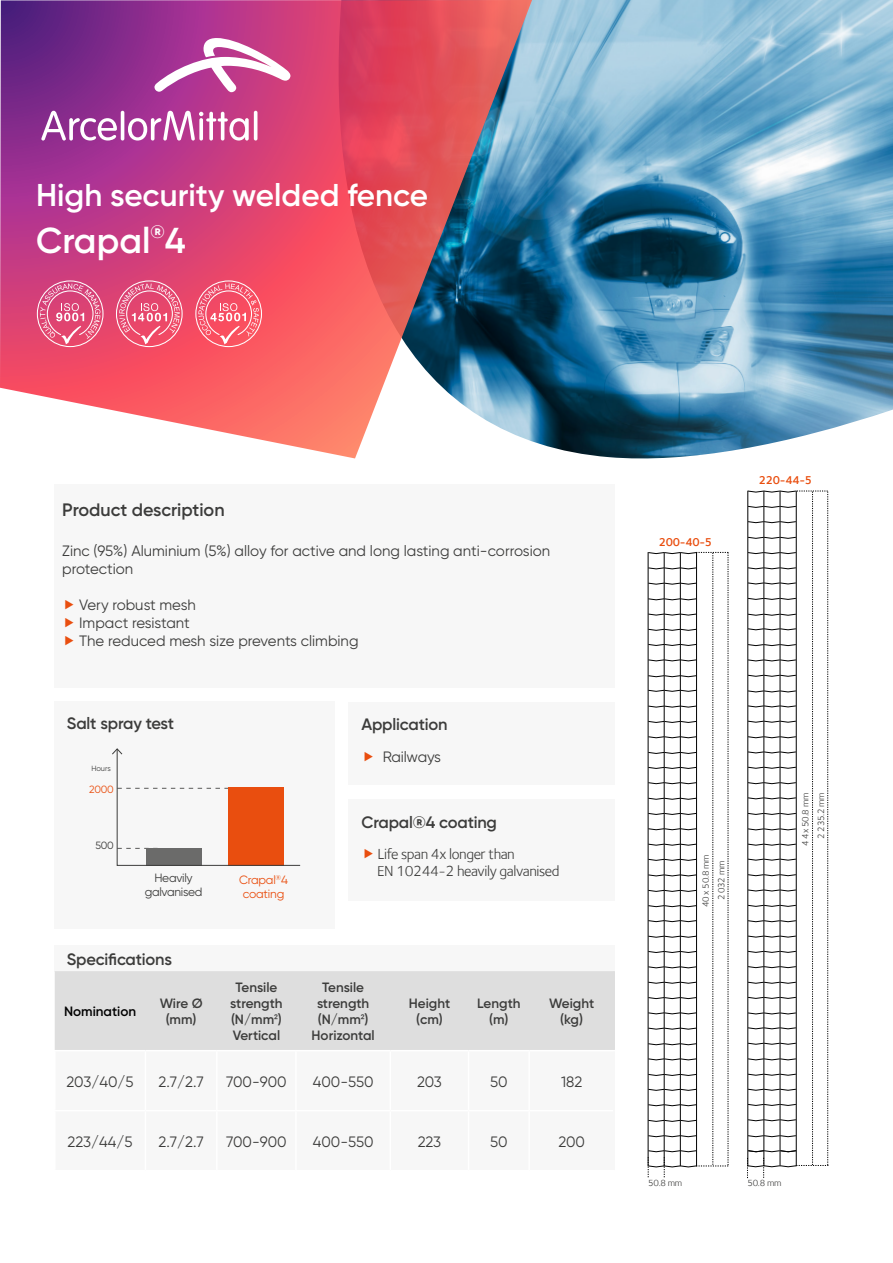
<style>
.page{position:relative;width:893px;height:1263px;background:#fff}
.page>*{position:absolute;margin:0;border:0;box-sizing:border-box;transform-origin:0 0}
.t1{font:600 36px "Gilroy";color:#fff}
.t2{font:600 31.5px "Gilroy";color:#fff}
.t3{font:600 18px "Gilroy";color:#3c3c3b}
.t4{font:600 16.5px "Gilroy";letter-spacing:-.01em;color:#3c3c3b}
.t5{font:15px "Gilroy";color:#3c3c3b}
.t6{font:15px "Foundry Sterling";letter-spacing:-.03em;color:#3c3c3b}
.t7{font:600 13.5px "Gilroy";color:#3c3c3b}
.t8{font:600 13.5px "Gilroy";color:#000}
.t9{font:12px "Gilroy";letter-spacing:-.025em;color:#3c3c3b}
.t10{font:12px "Gilroy";letter-spacing:-.015em;color:#e94e0f}
.t11{font:600 11.7px "Foundry Sterling";letter-spacing:-.025em;color:#e94e0f}
.t12{font:10.5px "Gilroy";color:#e94e0f}
.t13{font:10.5px "Gilroy";color:#3c3c3b}
.t14{font:9.3px "Foundry Sterling";letter-spacing:-.025em;color:#3c3c3b}
.t15{font:7.5px "Gilroy";color:#3c3c3b}
.s1{font-family:"Arial Narrow";font-weight:400}
</style>
<div class="page">
<img style="left:353px;top:0;width:540px;height:459px">
<svg style="left:0;top:0;width:532px;height:458px;background:#c05f82"></svg>
<svg style="left:154px;top:38px;width:136px;height:54px"></svg>
<hr style="left:121px;top:111px;width:3px;height:30px;background:#fff;border-radius:2px">
<svg style="left:41px;top:111px;width:76px;height:30px"></svg>
<hr style="left:254px;top:111px;width:3px;height:30px;background:#fff;border-radius:2px">
<svg style="left:128px;top:111px;width:121px;height:30px"></svg>
<div style="left:54px;top:484px;width:561px;height:203px;background:#f7f7f7"></div>
<div style="left:54px;top:702px;width:280px;height:227px;background:#f7f7f7"></div>
<svg style="left:112px;top:748px;width:189px;height:118px"></svg>
<div style="left:349px;top:799px;width:266px;height:101px;background:#f7f7f7"></div>
<div style="left:349px;top:702px;width:266px;height:83px;background:#f7f7f7"></div>
<div style="left:55px;top:946px;width:560px;height:26px;background:#f7f7f7"></div>
<div style="left:55px;top:971px;width:558px;height:79px;background:#dedede"></div>
<hr style="left:613px;top:971px;width:2px;height:79px;background:#dedede">
<hr style="left:613px;top:1051px;width:2px;height:60px;background:#f7f7f7">
<hr style="left:613px;top:1111px;width:2px;height:59px;background:#f7f7f7">
<svg style="left:37px;top:280px;width:67px;height:67px;background:#e2638b"></svg>
<svg style="left:116px;top:280px;width:67px;height:67px;background:#eb6685"></svg>
<svg style="left:195px;top:280px;width:67px;height:67px;background:#f66b7d"></svg>
<svg style="left:647px;top:552px;width:82px;height:625px"></svg>
<svg style="left:747px;top:490px;width:81px;height:688px"></svg>
<p class="t2" style="left:36px;top:176px;width:394px">High security welded fence</p>
<p class="t1" style="left:36px;top:218px;width:151px">Crapal<sup>®</sup>4</p>
<p class="t3" style="left:62px;top:499px;width:164px">Product description</p>
<p class="t5" style="left:62px;top:542px;width:489px">Zinc (95%) Aluminium (5%) alloy for active and long lasting anti-corrosion</p>
<p class="t5" style="left:62px;top:560px;width:73px">protection</p>
<p class="t5" style="left:79px;top:596px;width:118px">Very robust mesh</p>
<p class="t5" style="left:79px;top:614px;width:112px">Impact resistant</p>
<p class="t5" style="left:79px;top:632px;width:281px">The reduced mesh size prevents climbing</p>
<p class="t4" style="left:67px;top:713px;width:109px">Salt spray test</p>
<p class="t15" style="left:91px;top:764px;width:21px">Hours</p>
<p class="t12" style="left:89px;top:783px;width:26px">2000</p>
<p class="t13" style="left:95px;top:839px;width:20px">500</p>
<p class="t9" style="left:154px;top:870px;width:40px">Heavily</p>
<p class="t9" style="left:145px;top:884px;width:59px">galvanised</p>
<p class="t4" style="left:67px;top:949px;width:107px">Specifications</p>
<p class="t8" style="left:64px;top:1003px;width:74px">Nomination</p>
<p class="t7" style="left:160px;top:995px;width:44px">Wire Ø</p>
<p class="t7" style="left:166px;top:1011px;width:32px">(mm)</p>
<p class="t10" style="left:239px;top:872px;width:51px">Crapal<sup>®</sup>4</p>
<p class="t10" style="left:243px;top:887px;width:43px">coating</p>
<p class="t4" style="left:361px;top:714px;width:88px">Application</p>
<p class="t5" style="left:383px;top:747px;width:60px">Railways</p>
<p class="t4" style="left:361px;top:812px;width:137px">Crapal®4 coating</p>
<p class="t6" style="left:377px;top:846px;width:139px">Life span 4x longer than</p>
<p class="t6" style="left:377px;top:862px;width:184px">EN 10244-2 heavily galvanised</p>
<p class="t7" style="left:235px;top:978px;width:43px">Tensile</p>
<p class="t7" style="left:230px;top:995px;width:54px">strength</p>
<p class="t7" style="left:231px;top:1011px;width:52px">(N/mm<span class="s1">²</span>)</p>
<p class="t7" style="left:233px;top:1027px;width:49px">Vertical</p>
<p class="t7" style="left:322px;top:978px;width:43px">Tensile</p>
<p class="t7" style="left:317px;top:995px;width:54px">strength</p>
<p class="t7" style="left:318px;top:1011px;width:52px">(N/mm<span class="s1">²</span>)</p>
<p class="t7" style="left:312px;top:1027px;width:65px">Horizontal</p>
<p class="t7" style="left:409px;top:995px;width:43px">Height</p>
<p class="t7" style="left:416px;top:1011px;width:28px">(cm)</p>
<p class="t7" style="left:477px;top:995px;width:45px">Length</p>
<p class="t7" style="left:489px;top:1011px;width:21px">(m)</p>
<p class="t7" style="left:549px;top:995px;width:47px">Weight</p>
<p class="t7" style="left:560px;top:1011px;width:24px">(kg)</p>
<p class="t5" style="left:67px;top:1072px;width:68px">203/40/5</p>
<p class="t5" style="left:158px;top:1072px;width:47px">2.7/2.7</p>
<p class="t5" style="left:226px;top:1072px;width:62px">700-900</p>
<p class="t5" style="left:313px;top:1072px;width:62px">400-550</p>
<p class="t5" style="left:417px;top:1072px;width:26px">203</p>
<p class="t5" style="left:490px;top:1072px;width:19px">50</p>
<p class="t5" style="left:561px;top:1072px;width:23px">182</p>
<p class="t5" style="left:68px;top:1132px;width:67px">223/44/5</p>
<p class="t5" style="left:158px;top:1132px;width:47px">2.7/2.7</p>
<p class="t5" style="left:226px;top:1132px;width:62px">700-900</p>
<p class="t5" style="left:313px;top:1132px;width:62px">400-550</p>
<p class="t5" style="left:418px;top:1132px;width:25px">223</p>
<p class="t5" style="left:490px;top:1132px;width:19px">50</p>
<p class="t5" style="left:558px;top:1132px;width:28px">200</p>
<p class="t11" style="left:659px;top:535px;width:55px">200-40-5</p>
<p class="t11" style="left:759px;top:473px;width:55px">220-44-5</p>
<p class="t14" style="left:700px;top:907px;width:55px;rotate:-90deg">40 x 50.8 mm</p>
<p class="t14" style="left:716px;top:900px;width:41px;rotate:-90deg">2 032 mm</p>
<p class="t14" style="left:800px;top:846px;width:55px;rotate:-90deg">4 4x 50.8 mm</p>
<p class="t14" style="left:816px;top:839px;width:48px;rotate:-90deg">2 235.2 mm</p>
<p class="t14" style="left:648px;top:1177px;width:36px">50.8 mm</p>
<p class="t14" style="left:747px;top:1177px;width:36px">50.8 mm</p>
</div>
